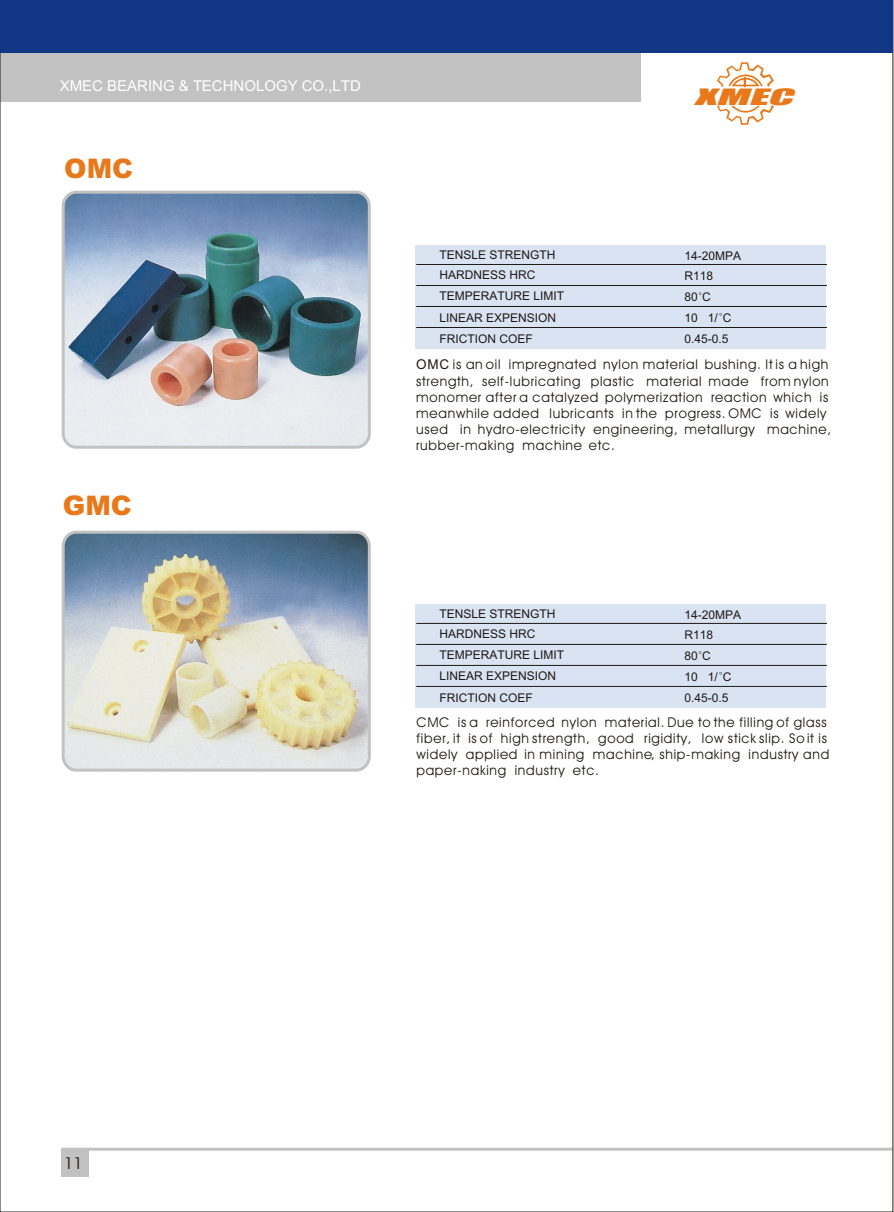
<style>
.page{position:relative;width:894px;height:1212px;background:#fff}
.page>*{position:absolute;margin:0;border:0;box-sizing:border-box;transform-origin:0 0}
.t1{font:900 27px "Arial";color:#e8781a}
.t2{font:italic 20.85px "Impact";color:#e8781a;scale:2.19 1}
.t3{font:16.5px "Avant Garde Bk BT";color:#1f1a17}
.t4{font:15px "Arial";color:#fff}
.t5{font:13.5px/16.2px "Avant Garde Bk BT";letter-spacing:.055em;color:#1f1a17}
.t6{font:12px/21px "Arial";color:#1f1a17}
.s1{font-family:"Arial"}
</style>
<div class="page">
<div style="left:61px;top:1150px;width:27px;height:27px;background:#c2c2c2"></div>
<hr style="left:61px;top:1148px;width:832px;height:3px;background:#c2c2c2">
<div style="left:0;top:0;width:640px;height:102px;background:#c2c2c2"></div>
<svg style="left:717px;top:62px;width:57px;height:26px"></svg>
<svg style="left:717px;top:106px;width:57px;height:19px"></svg>
<div style="left:0;top:0;width:893px;height:53px;background:#123885"></div>
<div style="left:415px;top:245px;width:411px;height:104px;background:#d9e3f2"></div>
<hr style="left:416px;top:285px;width:411px;height:1px;background:#1f1a17">
<hr style="left:416px;top:306px;width:411px;height:1px;background:#1f1a17">
<hr style="left:416px;top:327px;width:411px;height:1px;background:#1f1a17">
<hr style="left:416px;top:264px;width:411px;height:1px;background:#1f1a17">
<div style="left:415px;top:604px;width:411px;height:104px;background:#d9e3f2"></div>
<hr style="left:416px;top:644px;width:411px;height:1px;background:#1f1a17">
<hr style="left:416px;top:665px;width:411px;height:1px;background:#1f1a17">
<hr style="left:416px;top:686px;width:411px;height:1px;background:#1f1a17">
<hr style="left:416px;top:623px;width:411px;height:1px;background:#1f1a17">
<img style="left:63px;top:193px;width:306px;height:253px;border-radius:14px">
<div style="left:62px;top:191px;width:309px;height:258px;border:3px solid #c2c2c2;border-radius:14px"></div>
<img style="left:64px;top:532px;width:305px;height:238px;border-radius:14px">
<div style="left:62px;top:531px;width:309px;height:241px;border:3px solid #c2c2c2;border-radius:14px"></div>
<p class="t4" style="left:60px;top:81px;width:303px">XMEC BEARING &amp; TECHNOLOGY CO.,LTD</p>
<h1 class="t1" style="left:64px;top:158px;width:70px">OMC</h1>
<h1 class="t1" style="left:63px;top:496px;width:70px">GMC</h1>
<p class="t6" style="left:440px;top:246px;width:118px">TENSLE STRENGTH</p>
<p class="t6" style="left:440px;top:265px;width:97px">HARDNESS HRC</p>
<p class="t6" style="left:440px;top:287px;width:126px">TEMPERATURE LIMIT</p>
<p class="t6" style="left:440px;top:308px;width:118px">LINEAR EXPENSION</p>
<p class="t6" style="left:440px;top:330px;width:95px">FRICTION COEF</p>
<h2 class="t2" style="left:694px;top:88px;width:50px">XMEC</h2>
<p class="t6" style="left:684px;top:246px;width:58px">14-20MPA</p>
<p class="t6" style="left:684px;top:287px;width:49px">80 C<br>10 1/ C<br>0.45-0.5</p>
<p class="t6" style="left:684px;top:266px;width:30px">R118</p>
<p class="t5" style="left:416px;top:358px;width:416px"><span class="s1">OMC</span> is an oil impregnated nylon material bushing. It is a high strength, self-lubricating plastic material made from nylon monomer after a catalyzed polymerization reaction which is meanwhile added lubricants in the progress. OMC is widely used in hydro-electricity engineering, metallurgy machine, rubber-making machine etc.</p>
<p class="t6" style="left:440px;top:605px;width:118px">TENSLE STRENGTH</p>
<p class="t6" style="left:440px;top:624px;width:97px">HARDNESS HRC</p>
<p class="t6" style="left:440px;top:646px;width:126px">TEMPERATURE LIMIT</p>
<p class="t6" style="left:440px;top:667px;width:118px">LINEAR EXPENSION</p>
<p class="t6" style="left:440px;top:689px;width:95px">FRICTION COEF</p>
<p class="t6" style="left:684px;top:605px;width:58px">14-20MPA</p>
<p class="t6" style="left:684px;top:646px;width:49px">80 C<br>10 1/ C<br>0.45-0.5</p>
<p class="t6" style="left:684px;top:625px;width:30px">R118</p>
<p class="t5" style="left:416px;top:715px;width:414px">CMC is a reinforced nylon material. Due to the filling of glass fiber, it is of high strength, good rigidity, low stick slip. So it is widely applied in mining machine, ship-making industry and paper-naking industry etc.</p>
<p class="t3" style="left:64px;top:1157px;width:20px">11</p>
</div>
